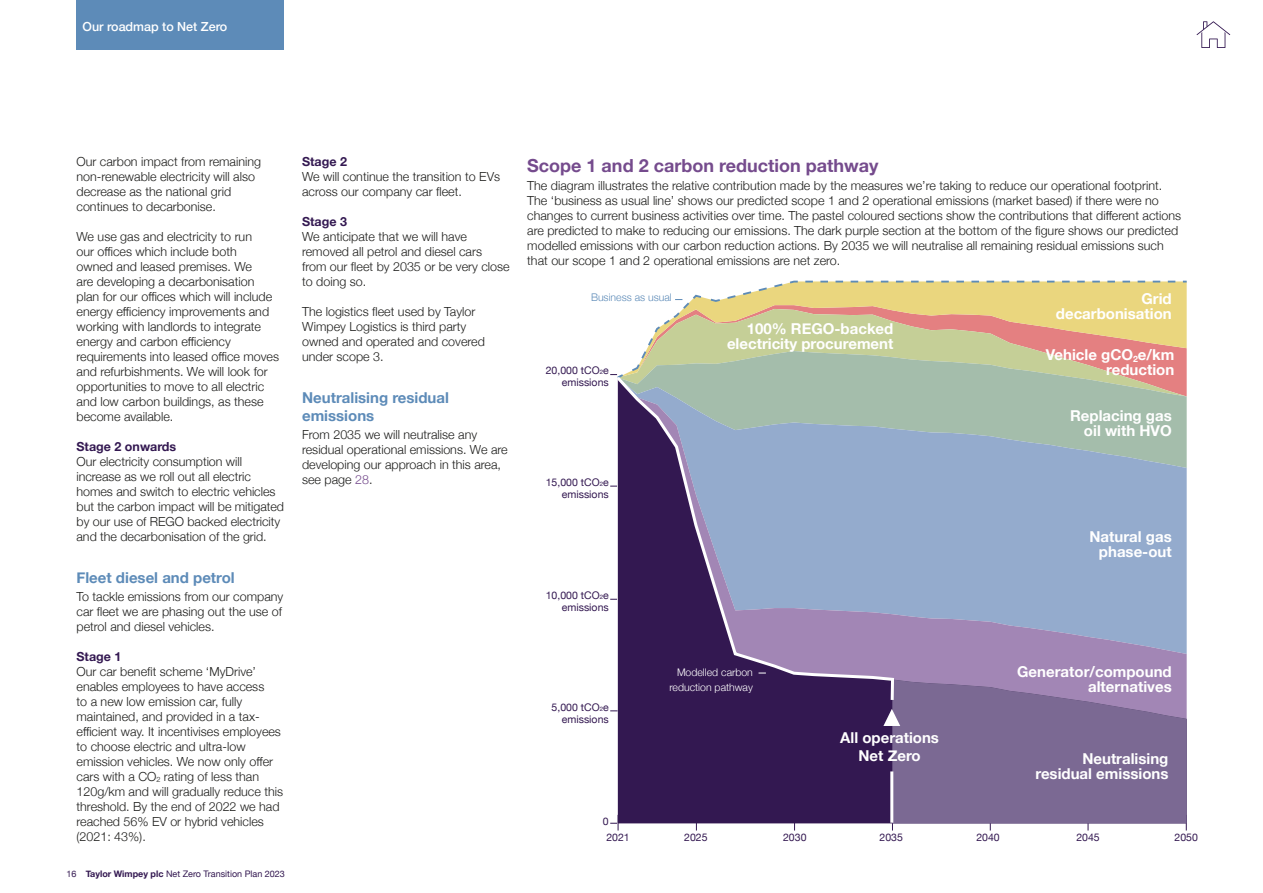
<style>
.page{position:relative;width:1263px;height:893px;background:#fff}
.page>*{position:absolute;margin:0;border:0;box-sizing:border-box;transform-origin:0 0}
.t1{font:700 18px "Helvetica Neue";color:#754b8d}
.t2{font:700 15px/15px "Helvetica Neue";color:#fff;text-align:right}
.t3{font:700 15px/18px "Helvetica Neue";color:#5d8bb8}
.t4{font:300 12.45px/15px "Helvetica Neue";color:#1d1d1b}
.t5{font:700 12.45px "Helvetica Neue";color:#331851}
.t6{font:500 12.45px "Helvetica Neue";color:#fff}
.t7{font:10.5px/12px "Helvetica Neue";color:#331851;text-align:right}
.t8{font:300 10.5px/15px "Helvetica Neue";color:#fff;text-align:right}
.t9{font:300 10.5px "Helvetica Neue";color:#5d8bb8}
.t10{font:9px "Helvetica Neue";color:#331851}
.s1{font-weight:700}
.s2{color:#754b8d}
.s3{font-size:6.15px}
</style>
<div class="page">
<div style="left:77px;top:0;width:207px;height:49px;background:#5d8bb8"></div>
<svg style="left:618px;top:380px;width:569px;height:443px;background:#7e82a3"></svg>
<svg style="left:625px;top:280px;width:562px;height:100px;background:#d6c697"></svg>
<svg style="left:610px;top:815px;width:9px;height:15px"></svg>
<svg style="left:662px;top:298px;width:32px;height:28px"></svg>
<svg style="left:613px;top:374px;width:283px;height:329px;background:#7c7c9f"></svg>
<svg style="left:883px;top:679px;width:304px;height:151px;background:#83719a"></svg>
<hr style="left:890px;top:771px;width:3px;height:52px;background:#fff">
<svg style="left:1196px;top:21px;width:34px;height:27px"></svg>
<p class="t6" style="left:83px;top:17px;width:146px">Our roadmap to Net Zero</p>
<p class="t4" style="left:77px;top:153px;width:186px">Our carbon impact from remaining non-renewable electricity will also decrease as the national grid continues to decarbonise.</p>
<p class="t4" style="left:77px;top:228px;width:204px">We use gas and electricity to run<br>our offices which include both<br>owned and leased premises. We<br>are developing a decarbonisation plan for our offices which will include energy efficiency improvements and working with landlords to integrate energy and carbon efficiency requirements into leased office moves and refurbishments. We will look for opportunities to move to all electric and low carbon buildings, as these become available.</p>
<p class="t5" style="left:77px;top:437px;width:101px">Stage 2 onwards</p>
<p class="t4" style="left:77px;top:453px;width:209px">Our electricity consumption will increase as we roll out all electric homes and switch to electric vehicles but the carbon impact will be mitigated by our use of REGO backed electricity and the decarbonisation of the grid.</p>
<p class="t3" style="left:77px;top:569px;width:160px">Fleet diesel and petrol</p>
<p class="t4" style="left:77px;top:588px;width:208px;text-align:justify">To tackle emissions from our company car fleet we are phasing out the use of petrol and diesel vehicles.</p>
<p class="t5" style="left:77px;top:647px;width:46px">Stage 1</p>
<p class="t4" style="left:77px;top:663px;width:208px">Our car benefit scheme ‘MyDrive’ enables employees to have access<br>to a new low emission car, fully maintained, and provided in a tax&shy;efficient way. It incentivises employees to choose electric and ultra-low emission vehicles. We now only offer cars with a CO<sub>2</sub> rating of less than<br>120g/km and will gradually reduce this threshold. By the end of 2022 we had reached 56% EV or hybrid vehicles (2021: 43%).</p>
<p class="t10" style="left:67px;top:867px;width:220px">16 <span class="s1">Taylor Wimpey plc</span> Net Zero Transition Plan 2023</p>
<p class="t5" style="left:302px;top:152px;width:46px">Stage 2</p>
<p class="t4" style="left:302px;top:168px;width:199px">We will continue the transition to EVs across our company car fleet.</p>
<p class="t5" style="left:302px;top:212px;width:46px">Stage 3</p>
<p class="t4" style="left:302px;top:228px;width:209px">We anticipate that we will have removed all petrol and diesel cars<br>from our fleet by 2035 or be very close to doing so.</p>
<p class="t4" style="left:302px;top:303px;width:184px">The logistics fleet used by Taylor<br>Wimpey Logistics is third party owned and operated and covered under scope 3.</p>
<p class="t3" style="left:302px;top:389px;width:148px">Neutralising residual emissions</p>
<p class="t4" style="left:302px;top:426px;width:207px">From 2035 we will neutralise any residual operational emissions. We are developing our approach in this area, see page <span class="s2">28</span>.</p>
<h1 class="t1" style="left:527px;top:152px;width:353px">Scope 1 and 2 carbon reduction pathway</h1>
<p class="t4" style="left:527px;top:177px;width:655px">The diagram illustrates the relative contribution made by the measures we’re taking to reduce our operational footprint.<br>The ‘business as usual line’ shows our predicted scope 1 and 2 operational emissions (market based) if there were no changes to current business activities over time. The pastel coloured sections show the contributions that different actions are predicted to make to reducing our emissions. The dark purple section at the bottom of the figure shows our predicted modelled emissions with our carbon reduction actions. By 2035 we will neutralise all remaining residual emissions such that our scope 1 and 2 operational emissions are net zero.</p>
<p class="t9" style="left:591px;top:289px;width:82px">Business as usual</p>
<p class="t7" style="left:546px;top:365px;width:64px">20,000 tCO<span class="s3">2</span>e emissions</p>
<p class="t7" style="left:546px;top:477px;width:64px">15,000 tCO<span class="s3">2</span>e emissions</p>
<p class="t7" style="left:546px;top:590px;width:64px">10,000 tCO<span class="s3">2</span>e emissions</p>
<p class="t2" style="left:727px;top:321px;width:168px">100% REGO-backed electricity procurement</p>
<p class="t7" style="left:552px;top:702px;width:59px">5,000 tCO<span class="s3">2</span>e emissions</p>
<p class="t8" style="left:669px;top:664px;width:85px">Modelled carbon reduction pathway</p>
<p class="t2" style="left:840px;top:729px;width:100px;line-height:18px;text-align:center">All operations<br>Net Zero</p>
<p class="t2" style="left:1056px;top:292px;width:117px">Grid decarbonisation</p>
<p class="t2" style="left:1046px;top:347px;width:130px">Vehicle gCO<sub>2</sub>e/km reduction</p>
<p class="t2" style="left:1070px;top:409px;width:103px">Replacing gas oil with HVO</p>
<p class="t2" style="left:1089px;top:530px;width:84px">Natural gas phase-out</p>
<p class="t2" style="left:1017px;top:664px;width:156px">Generator/compound alternatives</p>
<p class="t2" style="left:1035px;top:751px;width:134px">Neutralising residual emissions</p>
<p class="t7" style="left:606px;top:813px;width:25px;line-height:16.4px;text-align:left;text-indent:-3px">0<br>2021</p>
<p class="t7" style="left:684px;top:832px;width:25px">2025</p>
<p class="t7" style="left:783px;top:832px;width:25px">2030</p>
<p class="t7" style="left:879px;top:832px;width:25px">2035</p>
<p class="t7" style="left:976px;top:832px;width:25px">2040</p>
<p class="t7" style="left:1076px;top:832px;width:25px">2045</p>
<p class="t7" style="left:1174px;top:832px;width:25px">2050</p>
</div>
